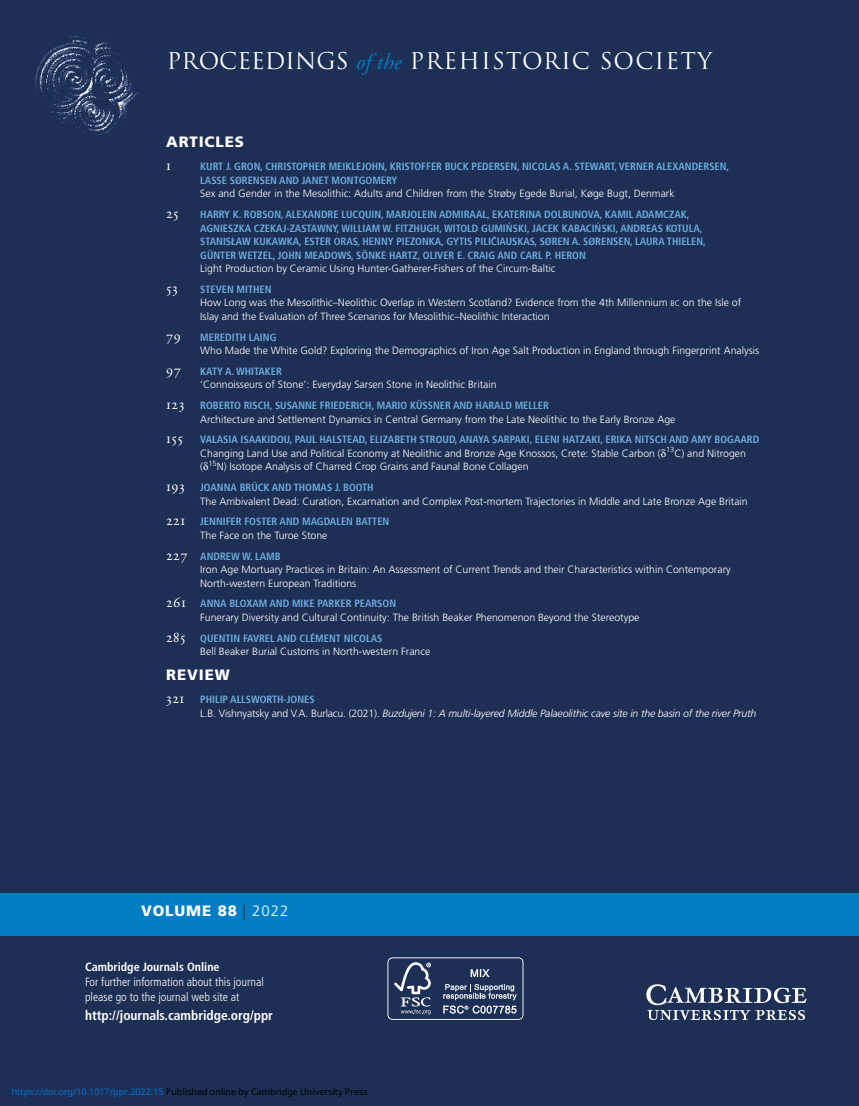
<style>
.page{position:relative;width:859px;height:1106px;background:#1d2f54}
.page>*{position:absolute;margin:0;border:0;box-sizing:border-box;transform-origin:0 0}
.t1{font:22.5px "Trajan";letter-spacing:.04em;color:#fff}
.t2{font:900 15px "Frutiger LT Std";letter-spacing:.06em;color:#fff}
.t3{font:15px "Adobe Garamond Regular SC";letter-spacing:.03em;color:#fff}
.t4{font:700 condensed 13.5px "Frutiger LT Std";color:#fff}
.t5{font:300 condensed 12px/15px "Frutiger LT Std";color:#fff}
.t6{font:700 condensed 12px "Frutiger LT Std";color:#fff}
.t7{font:300 10.5px/13.5px "Frutiger LT Std";color:#fff}
.t8{font:700 condensed 10.5px/13.5px "Frutiger";color:#6daddf}
.t9{font:italic 300 10.5px "Frutiger LT Std";letter-spacing:-.015em;color:#fff}
.t10{font:9px "Noto Sans";color:#000}
.s1{font-family:"Adobe Garamond";font-style:italic;color:#007dc3}
.s2{font-size:7.8px}
.s3{font-family:"Adobe Garamond Regular SC";font-weight:400;font-stretch:normal;font-size:15px;color:#fff}
.s4{font-style:normal}
.s5{font-weight:300;color:#002f3f}
.s6{font-weight:300}
.s7{color:#0172cf}
</style>
<div class="page">
<img style="left:34px;top:36px;width:104px;height:100px">
<img style="left:646px;top:984px;width:161px;height:37px">
<div style="left:0;top:893px;width:859px;height:42px;background:#007dc3"></div>
<svg style="left:387px;top:957px;width:136px;height:62px"></svg>
<h1 class="t1" style="left:167px;top:47px;width:547px">PROCEEDINGS <span class="s1">of the</span> PREHISTORIC SOCIETY</h1>
<h2 class="t2" style="left:166px;top:133px;width:79px">ARTICLES</h2>
<h2 class="t3" style="left:166px;top:157px;width:6px">1</h2>
<p class="t8" style="left:200px;top:160px;width:530px">KURT J. GRON, CHRISTOPHER MEIKLEJOHN, KRISTOFFER BUCK PEDERSEN, NICOLAS A. STEWART, VERNER ALEXANDERSEN,<br>LASSE SØRENSEN AND</p>
<p class="t8" style="left:302px;top:173px;width:97px">JANET MONTGOMERY</p>
<p class="t7" style="left:200px;top:187px;width:476px">Sex and Gender in the Mesolithic: Adults and Children from the Strøby Egede Burial, Køge Bugt, Denmark</p>
<h2 class="t3" style="left:166px;top:205px;width:14px">25</h2>
<p class="t8" style="left:200px;top:208px;width:507px">HARRY K. ROBSON, ALEXANDRE LUCQUIN, MARJOLEIN ADMIRAAL, EKATERINA DOLBUNOVA, KAMIL ADAMCZAK, AGNIESZKA CZEKAJ-ZASTAWNY, WILLIAM W. FITZHUGH, WITOLD GUMIN´ SKI, JACEK KABACIN´ SKI, ANDREAS KOTULA, STANISŁAW KUKAWKA, ESTER ORAS, HENNY PIEZONKA, GYTIS PILICˇIAUSKAS, SØREN A. SØRENSEN, LAURA THIELEN, GÜNTER WETZEL, JOHN MEADOWS, SÖNKE HARTZ, OLIVER E. CRAIG AND</p>
<p class="t8" style="left:520px;top:248px;width:67px">CARL P. HERON</p>
<p class="t7" style="left:200px;top:262px;width:357px">Light Production by Ceramic Using Hunter-Gatherer-Fishers of the Circum-Baltic</p>
<h2 class="t3" style="left:166px;top:280px;width:13px">53</h2>
<p class="t8" style="left:200px;top:282px;width:73px">STEVEN MITHEN</p>
<p class="t7" style="left:200px;top:296px;width:542px">How Long was the Mesolithic–Neolithic Overlap in Western Scotland? Evidence from the 4th Millennium <span class="s2">bc</span> on the Isle of<br>Islay and the Evaluation of Three Scenarios for Mesolithic–Neolithic Interaction</p>
<h2 class="t3" style="left:166px;top:328px;width:16px">79</h2>
<p class="t8" style="left:200px;top:330px;width:78px">MEREDITH LAING</p>
<p class="t7" style="left:200px;top:344px;width:560px">Who Made the White Gold? Exploring the Demographics of Iron Age Salt Production in England through Fingerprint Analysis</p>
<h2 class="t3" style="left:166px;top:362px;width:16px">97</h2>
<p class="t8" style="left:200px;top:364px;width:83px">KATY A. WHITAKER</p>
<p class="t7" style="left:200px;top:378px;width:298px">‘Connoisseurs of Stone’: Everyday Sarsen Stone in Neolithic Britain</p>
<p class="t8" style="left:166px;top:399px;width:295px"><span class="s3">123</span> ROBERTO RISCH, SUSANNE FRIEDERICH, MARIO KÜSSNER AND</p>
<p class="t8" style="left:476px;top:399px;width:75px">HARALD MELLER</p>
<p class="t7" style="left:200px;top:412px;width:477px">Architecture and Settlement Dynamics in Central Germany from the Late Neolithic to the Early Bronze Age</p>
<p class="t8" style="left:166px;top:433px;width:511px"><span class="s3">155</span> VALASIA ISAAKIDOU, PAUL HALSTEAD, ELIZABETH STROUD, ANAYA SARPAKI, ELENI HATZAKI, ERIKA NITSCH AND</p>
<p class="t8" style="left:691px;top:433px;width:70px">AMY BOGAARD</p>
<p class="t7" style="left:200px;top:446px;width:547px">Changing Land Use and Political Economy at Neolithic and Bronze Age Knossos, Crete: Stable Carbon ( <sup>13</sup>C) and Nitrogen ( <sup>15</sup>N) Isotope Analysis of Charred Crop Grains and Faunal Bone Collagen</p>
<p class="t8" style="left:166px;top:481px;width:113px"><span class="s3">193</span> JOANNA BRÜCK AND</p>
<p class="t8" style="left:294px;top:481px;width:81px">THOMAS J. BOOTH</p>
<p class="t7" style="left:200px;top:494px;width:549px">The Ambivalent Dead: Curation, Excarnation and Complex Post-mortem Trajectories in Middle and Late Bronze Age Britain</p>
<p class="t8" style="left:166px;top:515px;width:121px"><span class="s3">221</span> JENNIFER FOSTER AND</p>
<p class="t8" style="left:302px;top:515px;width:89px">MAGDALEN BATTEN</p>
<p class="t7" style="left:200px;top:528px;width:129px">The Face on the Turoe Stone</p>
<p class="t8" style="left:166px;top:549px;width:116px"><span class="s3">227</span> ANDREW W. LAMB</p>
<p class="t7" style="left:200px;top:563px;width:532px">Iron Age Mortuary Practices in Britain: An Assessment of Current Trends and their Characteristics within Contemporary<br>North-western European Traditions</p>
<p class="t8" style="left:166px;top:597px;width:111px"><span class="s3">261</span> ANNA BLOXAM AND</p>
<p class="t8" style="left:292px;top:597px;width:106px">MIKE PARKER PEARSON</p>
<p class="t7" style="left:200px;top:610px;width:441px">Funerary Diversity and Cultural Continuity: The British Beaker Phenomenon Beyond the Stereotype</p>
<p class="t8" style="left:166px;top:631px;width:119px"><span class="s3">285</span> QUENTIN FAVREL AND</p>
<p class="t8" style="left:299px;top:631px;width:84px">CLÉMENT NICOLAS</p>
<p class="t7" style="left:200px;top:645px;width:232px">Bell Beaker Burial Customs in North-western France</p>
<h2 class="t2" style="left:166px;top:666px;width:65px">REVIEW</h2>
<p class="t8" style="left:166px;top:692px;width:45px"><span class="s3">321</span> PHILIP</p>
<p class="t8" style="left:230px;top:692px;width:14px">ALLSWORTH</p>
<p class="t8" style="left:284px;top:692px;width:14px">-JONES</p>
<p class="t9" style="left:200px;top:707px;width:558px"><span class="s4">L.B. Vishnyatsky and V.A. Burlacu. (2021).</span> Buzdujeni 1: A multi-layered Middle Palaeolithic cave site in the basin of the river Pruth</p>
<h2 class="t2" style="left:141px;top:901px;width:149px">VOLUME 88 <span class="s5">|</span> <span class="s6">2022</span></h2>
<p class="t6" style="left:85px;top:959px;width:136px">Cambridge Journals Online</p>
<p class="t5" style="left:85px;top:974px;width:180px">For further information about this journal please go to the journal web site at</p>
<p class="t4" style="left:85px;top:1007px;width:189px">http://journals.cambridge.org/ppr</p>
<p class="t10" style="left:12px;top:1085px;width:358px"><span class="s7">https://doi.org/10.1017/ppr.2022.15</span> Published online by Cambridge University Press</p>
</div>
